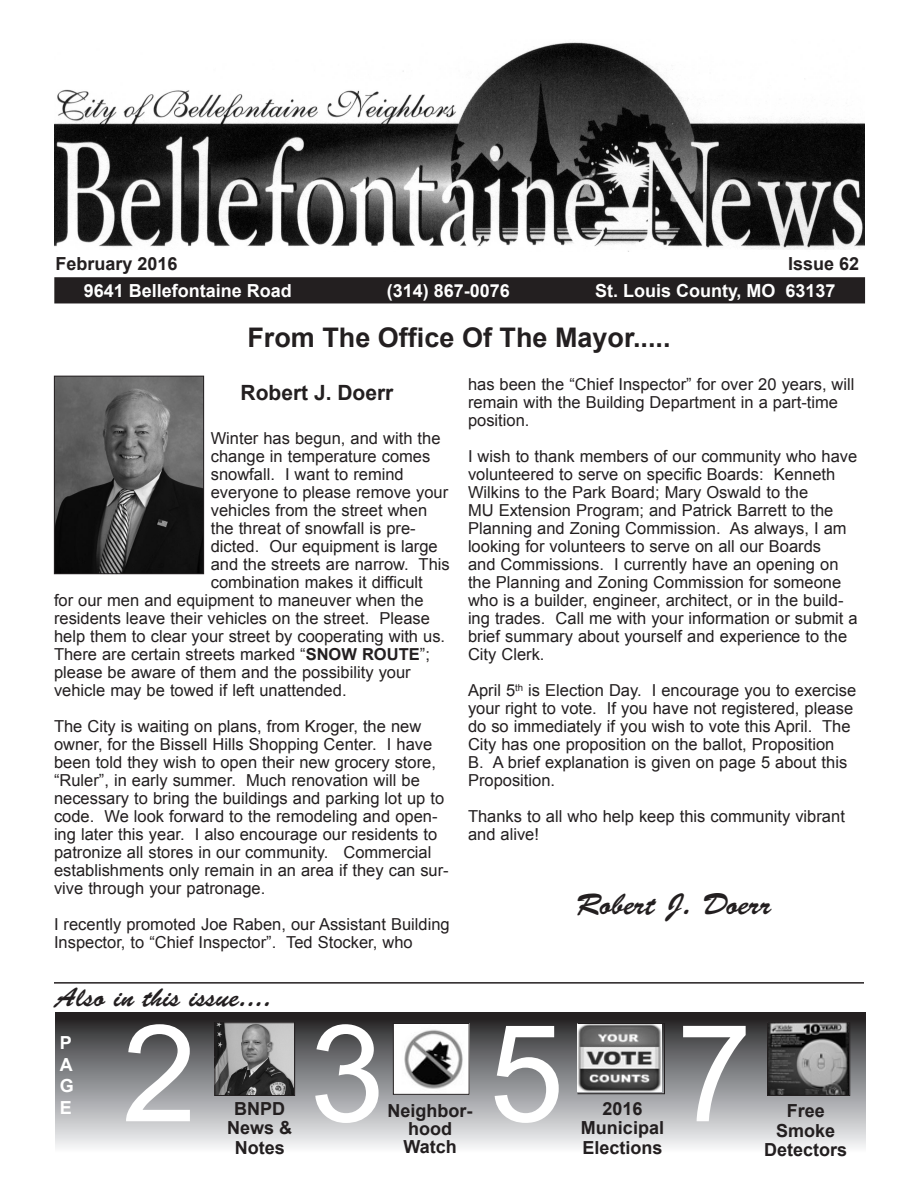
<style>
.page{position:relative;width:918px;height:1188px;background:#fff}
.page>*{position:absolute;margin:0;border:0;box-sizing:border-box;transform-origin:0 0}
.t1{font:135px "Arial";color:#fff}
.t2{font:30px "Brush Script Std";color:#231f20}
.t3{font:700 27px "Arial";color:#231f20}
.t4{font:27px "Brush Script Std";color:#231f20}
.t5{font:700 21px "Arial";color:#231f20}
.t6{font:700 18px/19.5px "Arial";color:#231f20;text-align:center}
.t7{font:700 18px "Arial";color:#fff}
.t8{font:16.5px/18px "Arial";color:#231f20}
.s1{font-weight:700}
</style>
<div class="page">
<div style="left:56px;top:1012px;width:810px;height:145px;background:linear-gradient(to bottom,#212123,#fff)"></div>
<hr style="left:54px;top:982px;width:810px;height:2px;background:#231f20">
<img style="left:216px;top:1024px;width:77px;height:70px">
<div style="left:214px;top:1022px;width:81px;height:74px;border:1px solid #231f20"></div>
<img style="left:54px;top:42px;width:810px;height:210px">
<div style="left:55px;top:278px;width:809px;height:25px;background:#231f20"></div>
<div style="left:54px;top:277px;width:811px;height:26px;border:2px solid #231f20"></div>
<img style="left:56px;top:378px;width:146px;height:194px">
<div style="left:54px;top:376px;width:150px;height:198px;border:1px solid #231f20"></div>
<img style="left:769px;top:1024px;width:79px;height:70px">
<div style="left:767px;top:1022px;width:83px;height:74px;border:1px solid #231f20"></div>
<img style="left:579px;top:1025px;width:82px;height:67px">
<div style="left:577px;top:1023px;width:88px;height:71px;border:1px solid #231f20"></div>
<img style="left:395px;top:1025px;width:73px;height:68px">
<div style="left:393px;top:1023px;width:77px;height:72px;border:1px solid #231f20"></div>
<p class="t6" style="left:56px;top:254px;width:124px">February 2016</p>
<p class="t6" style="left:788px;top:254px;width:73px">Issue 62</p>
<p class="t7" style="left:84px;top:279px;width:210px">9641 Bellefontaine Road</p>
<p class="t7" style="left:387px;top:279px;width:125px">(314) 867-0076</p>
<p class="t7" style="left:595px;top:279px;width:242px">St. Louis County, MO 63137</p>
<p class="t3" style="left:247px;top:320px;width:425px">From The Office Of The Mayor.....</p>
<p class="t5" style="left:241px;top:379px;width:154px">Robert J. Doerr</p>
<p class="t8" style="left:468px;top:375px;width:388px">has been the “Chief Inspector” for over 20 years, will remain with the Building Department in a part-time position.</p>
<p class="t8" style="left:468px;top:447px;width:391px">I wish to thank members of our community who have volunteered to serve on specific Boards: Kenneth Wilkins to the Park Board; Mary Oswald to the<br>MU Extension Program; and Patrick Barrett to the Planning and Zoning Commission. As always, I am looking for volunteers to serve on all our Boards<br>and Commissions. I currently have an opening on the Planning and Zoning Commission for someone who is a builder, engineer, architect, or in the build&shy;ing trades. Call me with your information or submit a brief summary about yourself and experience to the City Clerk.</p>
<p class="t8" style="left:468px;top:681px;width:390px">April 5<sup>th</sup> is Election Day. I encourage you to exercise your right to vote. If you have not registered, please do so immediately if you wish to vote this April. The City has one proposition on the ballot, Proposition<br>B. A brief explanation is given on page 5 about this Proposition.</p>
<p class="t8" style="left:468px;top:807px;width:378px">Thanks to all who help keep this community vibrant and alive!</p>
<p class="t8" style="left:211px;top:429px;width:231px">Winter has begun, and with the</p>
<p class="t8" style="left:211px;top:447px;width:221px">change in temperature comes</p>
<p class="t8" style="left:211px;top:465px;width:195px">snowfall. I want to remind</p>
<p class="t8" style="left:211px;top:483px;width:239px">everyone to please remove your</p>
<p class="t8" style="left:211px;top:501px;width:218px">vehicles from the street when</p>
<p class="t8" style="left:211px;top:519px;width:206px">the threat of snowfall is pre-</p>
<p class="t8" style="left:211px;top:537px;width:229px">dicted. Our equipment is large</p>
<p class="t8" style="left:211px;top:555px;width:241px">and the streets are narrow. This</p>
<p class="t8" style="left:211px;top:573px;width:214px">combination makes it difficult</p>
<p class="t8" style="left:54px;top:591px;width:371px">for our men and equipment to maneuver when the</p>
<p class="t8" style="left:54px;top:609px;width:378px">residents leave their vehicles on the street. Please</p>
<p class="t8" style="left:54px;top:627px;width:393px">help them to clear your street by cooperating with us.</p>
<p class="t8" style="left:54px;top:645px;width:377px">There are certain streets marked “<span class="s1">SNOW ROUTE</span>”;</p>
<p class="t8" style="left:54px;top:663px;width:358px">please be aware of them and the possibility your</p>
<p class="t8" style="left:54px;top:681px;width:294px">vehicle may be towed if left unattended.</p>
<p class="t8" style="left:54px;top:717px;width:396px">The City is waiting on plans, from Kroger, the new owner, for the Bissell Hills Shopping Center. I have been told they wish to open their new grocery store, “Ruler”, in early summer. Much renovation will be necessary to bring the buildings and parking lot up to code. We look forward to the remodeling and open&shy;ing later this year. I also encourage our residents to patronize all stores in our community. Commercial establishments only remain in an area if they can sur&shy;vive through your patronage.</p>
<p class="t8" style="left:54px;top:915px;width:397px">I recently promoted Joe Raben, our Assistant Building<br>Inspector, to “Chief Inspector”. Ted Stocker, who</p>
<p class="t2" style="left:576px;top:887px;width:197px">Robert J. Doerr</p>
<p class="t4" style="left:56px;top:982px;width:217px">Also in this issue....</p>
<p class="t7" style="left:60px;top:1031px;width:14px">P</p>
<p class="t7" style="left:60px;top:1052px;width:14px">A</p>
<p class="t7" style="left:60px;top:1074px;width:16px">G</p>
<p class="t7" style="left:60px;top:1096px;width:14px">E</p>
<p class="t6" style="left:227px;top:1099px;width:67px">BNPD<br>News &amp;<br>Notes</p>
<p class="t6" style="left:388px;top:1102px;width:86px;line-height:18px">Neighbor&shy;hood</p>
<p class="t1" style="left:122px;top:985px;width:631px">2 3 5 7</p>
<p class="t6" style="left:602px;top:1099px;width:42px">2016</p>
<p class="t6" style="left:581px;top:1119px;width:85px">Municipal</p>
<p class="t6" style="left:582px;top:1138px;width:82px">Elections</p>
<p class="t6" style="left:403px;top:1137px;width:55px">Watch</p>
<p class="t6" style="left:787px;top:1102px;width:40px">Free</p>
<p class="t6" style="left:776px;top:1121px;width:61px">Smoke</p>
<p class="t6" style="left:764px;top:1141px;width:85px">Detectors</p>
</div>
